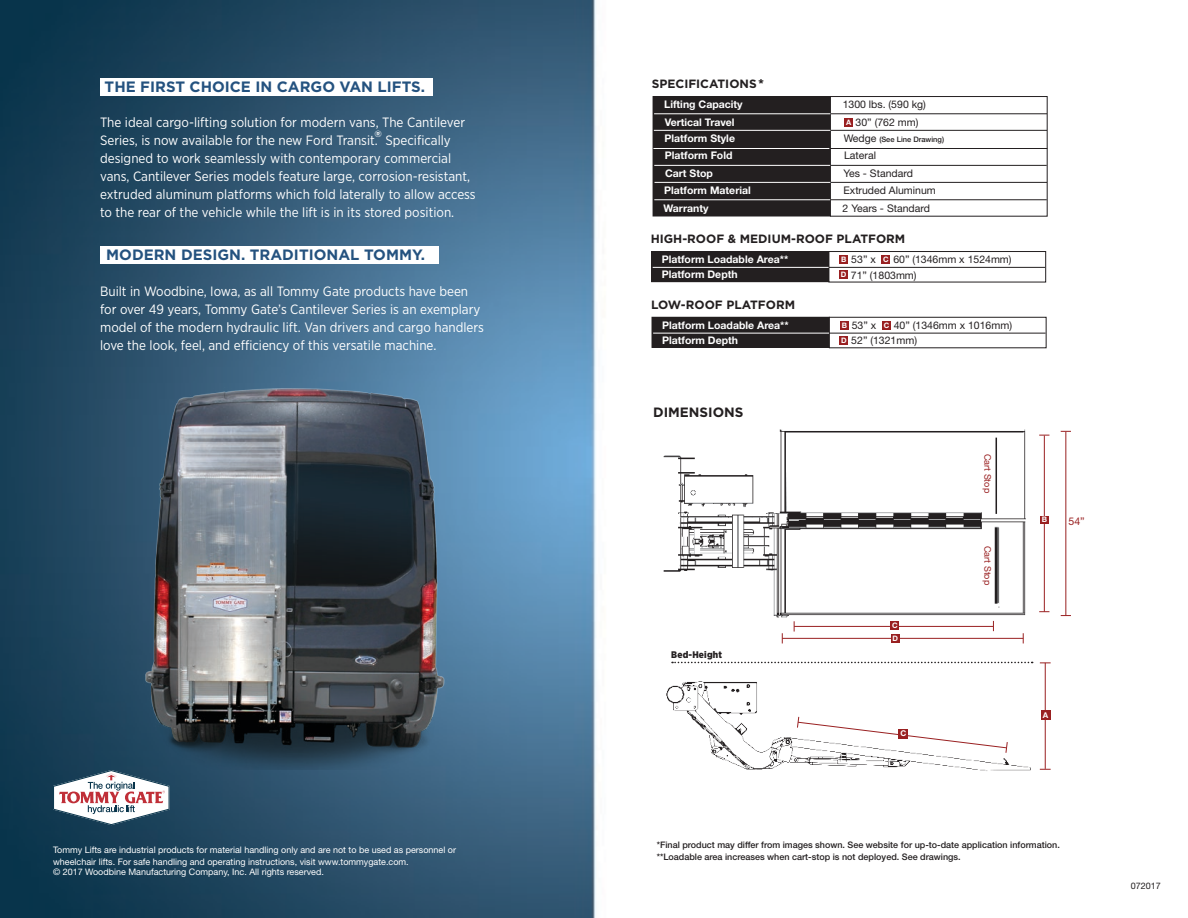
<style>
.page{position:relative;width:1188px;height:918px;background:#fff}
.page>*{position:absolute;margin:0;border:0;box-sizing:border-box;transform-origin:0 0}
.t1{font:700 15px "Gotham";color:#24527f}
.t2{font:13.5px/18px "Gotham Narrow";color:#fff}
.t3{font:700 13.5px "Gotham";color:#231f20}
.t4{font:700 12px "Gotham";color:#231f20}
.t5{font:700 12px "Eurostile LT Std";color:#231f20}
.t6{font:10.65px "Helvetica Neue LT Std";color:#992021}
.t7{font:700 10.5px/17.9px "Helvetica Neue LT Std";color:#fff}
.t8{font:10.5px/17.9px "Helvetica Neue LT Std";color:#231f20;text-align:center}
.t9{font:900 9.6px "Gotham Narrow";letter-spacing:.02em;color:#231f20}
.t10{font:9.15px "Helvetica Neue LT Std";color:#992021}
.t11{font:9px/12px "Helvetica Neue LT Std";color:#fff}
.t12{font:500 9px/12px "Helvetica Neue LT Std";color:#231f20}
.t13{font:9px "Helvetica Neue LT Std";color:#231f20}
.t14{font:700 9px "Gotham";color:#fff}
.t15{font:700 7.95px "Helvetica Neue LT Std";color:#fff}
.t16{font:700 7.65px "Helvetica Neue LT Std";color:#fff}
.t17{font:500 7.5px "Helvetica Neue LT Std";color:#231f20}
.t18{font:700 7.5px "Helvetica Neue LT Std";color:#fff}
.s1{font-weight:400;font-size:10.5px}
.s2{font-weight:700;font-size:7.5px;color:#fff}
</style>
<div class="page">
<img style="left:0;top:0;width:1071px;height:918px">
<div style="left:100px;top:78px;width:332px;height:18px;background:#fff"></div>
<div style="left:100px;top:246px;width:338px;height:18px;background:#fff"></div>
<div style="left:653px;top:97px;width:177px;height:119px;background:#231f20"></div>
<div style="left:653px;top:96px;width:178px;height:120px;border:1px solid #231f20"></div>
<div style="left:830px;top:97px;width:217px;height:119px;background:#fff"></div>
<div style="left:830px;top:96px;width:217px;height:120px;border:1px solid #231f20"></div>
<hr style="left:830px;top:114px;width:217px;height:1px;background:#231f20">
<hr style="left:829px;top:130px;width:218px;height:1px;background:#231f20">
<hr style="left:830px;top:165px;width:217px;height:1px;background:#231f20">
<hr style="left:830px;top:182px;width:217px;height:1px;background:#231f20">
<hr style="left:830px;top:200px;width:217px;height:1px;background:#231f20">
<hr style="left:654px;top:114px;width:176px;height:1px;background:#fff">
<hr style="left:654px;top:130px;width:176px;height:1px;background:#fff">
<hr style="left:654px;top:165px;width:176px;height:1px;background:#fff">
<hr style="left:655px;top:182px;width:175px;height:1px;background:#fff">
<hr style="left:654px;top:200px;width:176px;height:1px;background:#fff">
<hr style="left:831px;top:148px;width:216px;height:1px;background:#231f20">
<hr style="left:653px;top:148px;width:176px;height:1px;background:#fff">
<div style="left:845px;top:118px;width:8px;height:9px;background:#992021"></div>
<img style="left:659px;top:663px;width:379px;height:116px">
<hr style="left:1045px;top:663px;width:1px;height:106px;background:#992021">
<div style="left:1041px;top:711px;width:9px;height:9px;background:#992021"></div>
<svg style="left:672px;top:662px;width:361px;height:1px"></svg>
<svg style="left:797px;top:716px;width:211px;height:38px"></svg>
<div style="left:899px;top:729px;width:9px;height:10px;background:#992021"></div>
<img style="left:652px;top:417px;width:381px;height:209px">
<hr style="left:1044px;top:436px;width:1px;height:176px;background:#992021">
<div style="left:1040px;top:516px;width:9px;height:7px;background:#992021"></div>
<hr style="left:1065px;top:432px;width:1px;height:184px;background:#992021">
<hr style="left:794px;top:626px;width:199px;height:1px;background:#992021">
<div style="left:890px;top:621px;width:9px;height:9px;background:#992021"></div>
<hr style="left:782px;top:638px;width:241px;height:1px;background:#992021">
<div style="left:652px;top:252px;width:177px;height:30px;background:#231f20"></div>
<div style="left:651px;top:251px;width:178px;height:31px;border:1px solid #231f20"></div>
<div style="left:829px;top:252px;width:217px;height:30px;background:#fff"></div>
<div style="left:829px;top:251px;width:217px;height:31px;border:1px solid #231f20"></div>
<div style="left:840px;top:255px;width:8px;height:9px;background:#992021"></div>
<div style="left:882px;top:255px;width:8px;height:9px;background:#992021"></div>
<div style="left:839px;top:271px;width:9px;height:8px;background:#992021"></div>
<hr style="left:828px;top:267px;width:217px;height:1px;background:#231f20">
<hr style="left:653px;top:267px;width:176px;height:1px;background:#fff">
<div style="left:652px;top:317px;width:177px;height:30px;background:#231f20"></div>
<div style="left:652px;top:317px;width:178px;height:31px;border:1px solid #231f20"></div>
<div style="left:829px;top:317px;width:217px;height:31px;background:#fff"></div>
<div style="left:829px;top:317px;width:217px;height:31px;border:1px solid #231f20"></div>
<div style="left:840px;top:321px;width:9px;height:9px;background:#992021"></div>
<div style="left:882px;top:321px;width:9px;height:9px;background:#992021"></div>
<div style="left:840px;top:336px;width:8px;height:9px;background:#992021"></div>
<hr style="left:829px;top:333px;width:217px;height:1px;background:#231f20">
<hr style="left:653px;top:333px;width:176px;height:1px;background:#fff">
<div style="left:891px;top:634px;width:9px;height:9px;background:#992021"></div>
<img style="left:104px;top:372px;width:383px;height:397px">
<svg style="left:53px;top:770px;width:117px;height:55px"></svg>
<p class="t1" style="left:105px;top:78px;width:322px">THE FIRST CHOICE IN CARGO VAN LIFTS.</p>
<p class="t2" style="left:100px;top:113px;width:377px">The ideal cargo-lifting solution for modern vans, The Cantilever Series, is now available for the new Ford Transit. Specifically designed to work seamlessly with contemporary commercial vans, Cantilever Series models feature large, corrosion-resistant, extruded aluminum platforms which fold laterally to allow access to the rear of the vehicle while the lift is in its stored position.</p>
<p class="t14" style="left:375px;top:128px;width:9px">®</p>
<p class="t1" style="left:106px;top:246px;width:49px">MODERN</p>
<p class="t1" style="left:181px;top:246px;width:22px">DESIGN</p>
<p class="t1" style="left:241px;top:246px;width:21px">. TRA</p>
<p class="t1" style="left:282px;top:246px;width:22px">DITIONAL</p>
<p class="t1" style="left:364px;top:246px;width:13px">TOMM</p>
<p class="t1" style="left:412px;top:246px;width:15px">Y.</p>
<p class="t2" style="left:100px;top:282px;width:385px">Built in Woodbine, Iowa, as all Tommy Gate products have been for over 49 years, Tommy Gate’s Cantilever Series is an exemplary model of the modern hydraulic lift. Van drivers and cargo handlers love the look, feel, and efficiency of this versatile machine.</p>
<p class="t11" style="left:53px;top:844px;width:405px">Tommy Lifts are industrial products for material handling only and are not to be used as personnel or wheelchair lifts. For safe handling and operating instructions, visit www.tommygate.com.</p>
<p class="t11" style="left:53px;top:866px;width:272px">© 2017 Woodbine Manufacturing Company, Inc. All rights reserved.</p>
<p class="t4" style="left:652px;top:77px;width:24px">SPECIFICATIONS</p>
<p class="t5" style="left:757px;top:76px;width:10px">*</p>
<p class="t7" style="left:664px;top:95px;width:80px">Lifting Capacity<br>Vertical Travel</p>
<p class="t7" style="left:664px;top:129px;width:72px">Platform Style</p>
<p class="t8" style="left:843px;top:96px;width:85px">1300 lbs. (590 kg)<br>30” (762 mm)</p>
<p class="t17" style="left:844px;top:135px;width:102px"><span class="s1">Wedge</span> (See Line Drawing)</p>
<p class="t18" style="left:846px;top:117px;width:7px">A</p>
<p class="t7" style="left:665px;top:146px;width:69px">Platform Fold</p>
<p class="t8" style="left:844px;top:146px;width:33px">Lateral</p>
<p class="t7" style="left:664px;top:181px;width:88px">Platform Material</p>
<p class="t8" style="left:843px;top:181px;width:94px">Extruded Aluminum</p>
<p class="t7" style="left:663px;top:199px;width:47px">Warranty</p>
<p class="t8" style="left:843px;top:199px;width:89px">2 Years - Standard</p>
<p class="t7" style="left:665px;top:164px;width:49px">Cart Stop</p>
<p class="t8" style="left:843px;top:164px;width:71px">Yes - Standard</p>
<p class="t4" style="left:651px;top:232px;width:9px">HIGH</p>
<p class="t4" style="left:682px;top:232px;width:15px">-ROOF</p>
<p class="t4" style="left:728px;top:232px;width:127px">&amp; MEDIUM-ROOF PLATFORM</p>
<p class="t7" style="left:662px;top:250px;width:128px">Platform Loadable Area**</p>
<p class="t8" style="left:851px;top:250px;width:26px">53” x</p>
<p class="t8" style="left:893px;top:250px;width:120px">60” (1346mm x 1524mm)</p>
<p class="t18" style="left:841px;top:255px;width:7px">B</p>
<p class="t18" style="left:883px;top:255px;width:7px">C</p>
<p class="t7" style="left:662px;top:265px;width:78px">Platform Depth</p>
<p class="t8" style="left:841px;top:266px;width:77px"><span class="s2">D</span> 71” (1803mm)</p>
<p class="t4" style="left:651px;top:298px;width:45px">LOW-ROOF</p>
<p class="t4" style="left:726px;top:298px;width:18px">PLATFORM</p>
<p class="t7" style="left:662px;top:316px;width:128px">Platform Loadable Area**</p>
<p class="t8" style="left:852px;top:316px;width:26px">53” x</p>
<p class="t8" style="left:894px;top:316px;width:120px">40” (1346mm x 1016mm)</p>
<p class="t18" style="left:842px;top:320px;width:7px">B</p>
<p class="t18" style="left:884px;top:320px;width:7px">C</p>
<p class="t7" style="left:662px;top:331px;width:78px">Platform Depth</p>
<p class="t8" style="left:841px;top:332px;width:77px"><span class="s2">D</span> 52” (1321mm)</p>
<p class="t3" style="left:653px;top:405px;width:10px">DIMENSIONS</p>
<p class="t9" style="left:671px;top:649px;width:52px">Bed-Height</p>
<p class="t16" style="left:892px;top:620px;width:7px">C</p>
<p class="t18" style="left:893px;top:634px;width:7px">D</p>
<p class="t15" style="left:901px;top:729px;width:7px">C</p>
<p class="t10" style="left:993px;top:454px;width:41px;rotate:90deg">Cart Stop</p>
<p class="t10" style="left:993px;top:546px;width:41px;rotate:90deg">Cart Stop</p>
<p class="t16" style="left:1042px;top:515px;width:7px">B</p>
<p class="t6" style="left:1068px;top:515px;width:18px">54”</p>
<p class="t15" style="left:1043px;top:710px;width:7px">A</p>
<p class="t12" style="left:657px;top:839px;width:405px">*Final product may differ from images shown. See website for up-to-date application information. **Loadable area increases when cart-stop is not deployed. See drawings.</p>
<p class="t13" style="left:1131px;top:881px;width:32px">072017</p>
</div>
